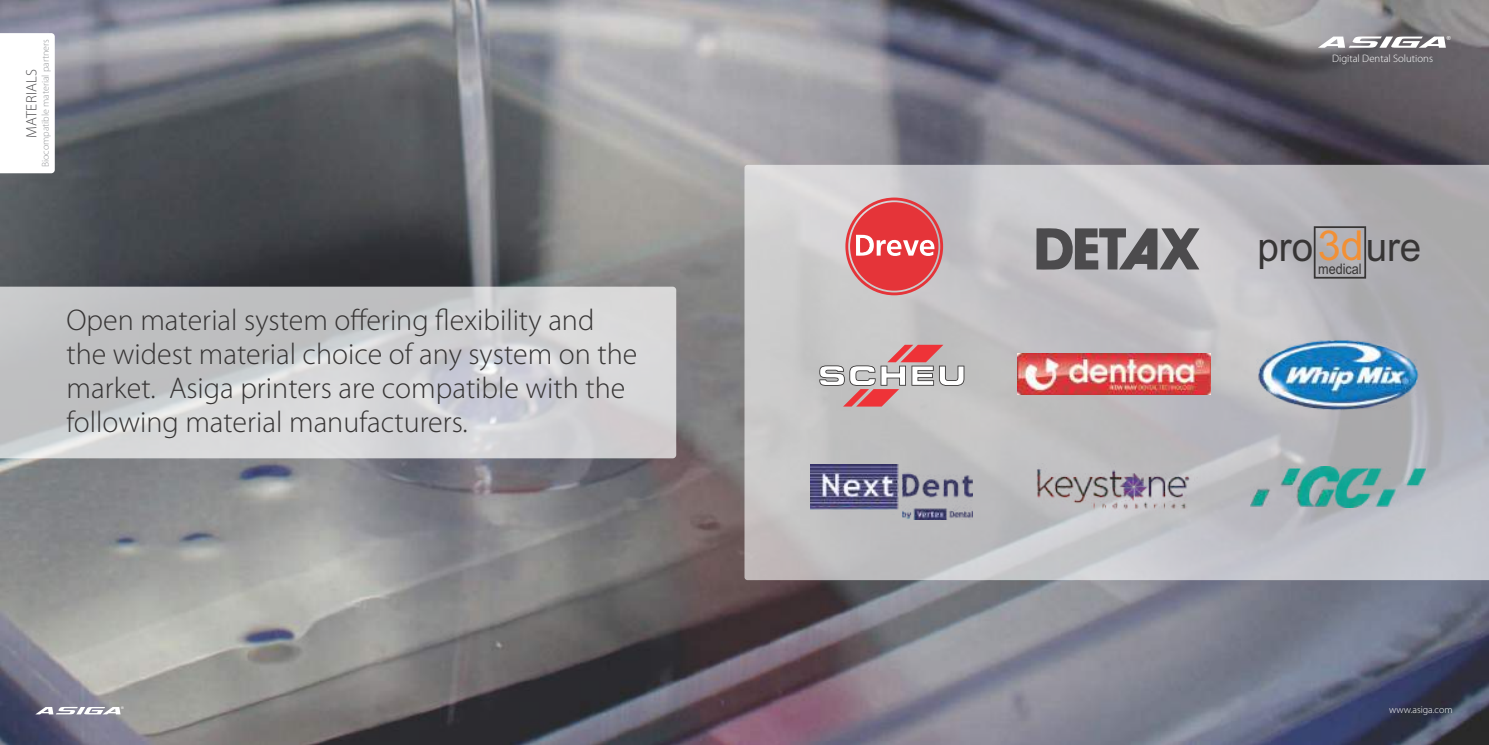
<style>
.page{position:relative;width:1489px;height:745px;background:#fff}
.page>*{position:absolute;margin:0;border:0;box-sizing:border-box;transform-origin:0 0}
.t1{font:40.38px "Arial";letter-spacing:-.005em;color:#373535;scale:.96 1}
.t2{font:300 30px/34px "Myriad Pro";color:#373535}
.t3{font:300 15px "Myriad Pro";letter-spacing:.02em;color:#4c4b4d}
.t4{font:14.5px "Arial";color:#373535;scale:.87 1}
.t5{font:300 10.75px "Myriad Pro";color:#fff}
.t6{font:300 10px "Myriad Pro";color:#96989b}
.t7{font:300 10px "Myriad Pro";color:#fff}
.t8{font:5.5px "Arial";color:#fff}
.t9{font:3.62px "Arial";color:#fff}
.s1{font-size:41.25px;color:#f29035}
</style>
<div class="page">
<img style="left:0;top:0;width:1488px;height:744px">
<svg style="left:744px;top:165px;width:744px;height:414px;background:#bfbec1"></svg>
<svg style="left:0;top:286px;width:676px;height:172px;background:#cccdcf"></svg>
<svg style="left:1036px;top:227px;width:163px;height:42px;background:#7d7d7f"></svg>
<div style="left:850px;top:202px;width:88px;height:88px;background:#e53439;border-radius:50%"></div>
<div style="left:845px;top:197px;width:98px;height:98px;border:3px solid #e53439;border-radius:50%"></div>
<svg style="left:856px;top:234px;width:78px;height:22px"></svg>
<div style="left:1313px;top:226px;width:52px;height:52px;border:2px solid #373535"></div>
<svg style="left:0;top:33px;width:55px;height:140px"></svg>
<svg style="left:35px;top:706px;width:85px;height:8px"></svg>
<svg style="left:1317px;top:36px;width:128px;height:12px"></svg>
<img style="left:1255px;top:338px;width:163px;height:73px">
<svg style="left:819px;top:344px;width:145px;height:62px;background:#cab1b1"></svg>
<img style="left:1017px;top:353px;width:193px;height:41px">
<img style="left:810px;top:464px;width:162px;height:55px">
<img style="left:1027px;top:463px;width:171px;height:51px">
<img style="left:1249px;top:466px;width:175px;height:41px">
<p class="t6" style="left:41px;top:167px;width:130px;rotate:-90deg">Biocompatible material partners</p>
<p class="t3" style="left:25px;top:137px;width:70px;rotate:-90deg">MATERIALS</p>
<p class="t2" style="left:66px;top:305px;width:572px">Open material system offering flexibility and the widest material choice of any system on the market. Asiga printers are compatible with the following material manufacturers.</p>
<p class="t5" style="left:1331px;top:54px;width:102px">Digital Dental Solutions</p>
<p class="t8" style="left:1446px;top:36px;width:6px">®</p>
<h1 class="t1" style="left:1257px;top:231px;width:172px">pro<span class="s1">3d</span>ure</h1>
<p class="t4" style="left:1317px;top:263px;width:52px">medical</p>
<p class="t9" style="left:121px;top:706px;width:4px">®</p>
<p class="t7" style="left:1389px;top:705px;width:65px">www.asiga.com</p>
</div>
